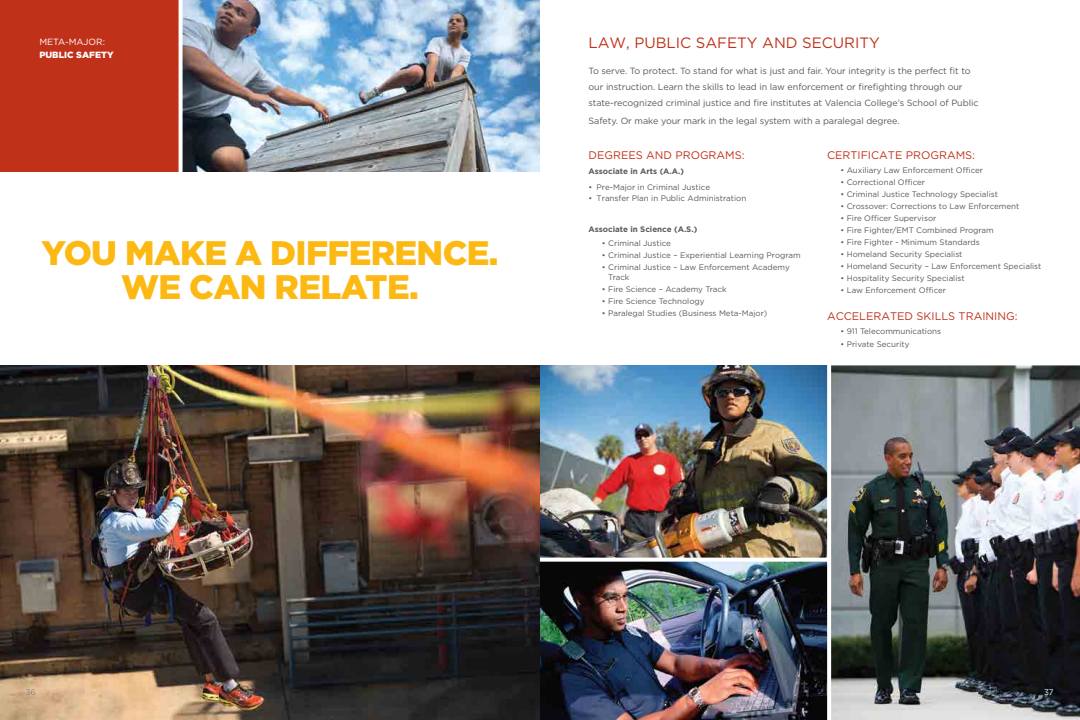
<style>
.page{position:relative;width:1080px;height:720px;background:#fff}
.page>*{position:absolute;margin:0;border:0;box-sizing:border-box;transform-origin:0 0}
.t1{font:900 34px/34px "Gotham";letter-spacing:-.02em;color:#fdb913;text-align:center}
.t2{font:15px "Gotham";color:#c0311a}
.t3{font:11px "Gotham";color:#c0311a}
.t4{font:9px/16px "Gotham";letter-spacing:-.005em;color:#58595b}
.t5{font:900 9px "Gotham";color:#fff}
.t6{font:9px "Gotham";color:#fff}
.t7{font:8px/9.5px "Gotham";color:#58595b}
.t8{font:700 8px "Gotham";color:#58595b}
.t9{font:8px "Gotham";color:#808285}
.t10{font:8px "Gotham";color:#fff}
</style>
<div class="page">
<img style="left:540px;top:365px;width:287px;height:193px">
<img style="left:540px;top:562px;width:287px;height:158px">
<svg style="left:540px;top:561px;width:287px;height:1px"></svg>
<img style="left:0;top:365px;width:540px;height:355px">
<img style="left:183px;top:0;width:357px;height:171px">
<img style="left:831px;top:365px;width:249px;height:355px">
<div style="left:0;top:0;width:178px;height:171px;background:#c0311a"></div>
<svg style="left:182px;top:0;width:1px;height:172px"></svg>
<svg style="left:827px;top:365px;width:1px;height:355px"></svg>
<p class="t6" style="left:39px;top:36px;width:67px">META-MAJOR:</p>
<p class="t5" style="left:39px;top:49px;width:76px">PUBLIC SAFETY</p>
<h1 class="t1" style="left:41px;top:235px;width:459px">YOU MAKE A DIFFERENCE.<br>WE CAN RELATE.</h1>
<h2 class="t2" style="left:588px;top:33px;width:293px">LAW, PUBLIC SAFETY AND SECURITY</h2>
<p class="t4" style="left:588px;top:62px;width:392px">To serve. To protect. To stand for what is just and fair. Your integrity is the perfect fit to our instruction. Learn the skills to lead in law enforcement or firefighting through our state-recognized criminal justice and fire institutes at Valencia College’s School of Public</p>
<p class="t4" style="left:588px;top:112px;width:313px">Safety. Or make your mark in the legal system with a paralegal degree.</p>
<h3 class="t3" style="left:827px;top:148px;width:150px">CERTIFICATE PROGRAMS:</h3>
<p class="t7" style="left:840px;top:165px;width:144px">• Auxiliary Law Enforcement Officer</p>
<p class="t7" style="left:840px;top:177px;width:86px">• Correctional Officer</p>
<p class="t7" style="left:840px;top:189px;width:159px">• Criminal Justice Technology Specialist</p>
<p class="t7" style="left:840px;top:201px;width:180px">• Crossover: Corrections to Law Enforcement</p>
<p class="t7" style="left:840px;top:213px;width:97px">• Fire Officer Supervisor</p>
<p class="t7" style="left:840px;top:225px;width:155px">• Fire Fighter/EMT Combined Program</p>
<p class="t7" style="left:840px;top:237px;width:141px">• Fire Fighter - Minimum Standards</p>
<p class="t7" style="left:840px;top:249px;width:124px">• Homeland Security Specialist</p>
<p class="t7" style="left:840px;top:261px;width:202px">• Homeland Security – Law Enforcement Specialist</p>
<p class="t7" style="left:840px;top:273px;width:126px">• Hospitality Security Specialist</p>
<p class="t7" style="left:840px;top:285px;width:107px">• Law Enforcement Officer</p>
<h3 class="t3" style="left:827px;top:310px;width:192px">ACCELERATED SKILLS TRAINING:</h3>
<p class="t7" style="left:840px;top:327px;width:102px">• 911 Telecommunications</p>
<p class="t7" style="left:840px;top:339px;width:70px">• Private Security</p>
<h3 class="t3" style="left:588px;top:148px;width:158px">DEGREES AND PROGRAMS:</h3>
<p class="t8" style="left:588px;top:166px;width:97px">Associate in Arts (A.A.)</p>
<p class="t7" style="left:588px;top:182px;width:123px">• Pre-Major in Criminal Justice</p>
<p class="t7" style="left:588px;top:193px;width:159px">• Transfer Plan in Public Administration</p>
<p class="t8" style="left:588px;top:224px;width:110px">Associate in Science (A.S.)</p>
<p class="t7" style="left:602px;top:238px;width:71px">• Criminal Justice</p>
<p class="t7" style="left:602px;top:250px;width:200px">• Criminal Justice – Experiential Learning Program</p>
<p class="t7" style="left:608px;top:262px;width:183px;text-indent:-6px">• Criminal Justice – Law Enforcement Academy<br>Track</p>
<p class="t7" style="left:602px;top:284px;width:126px">• Fire Science – Academy Track</p>
<p class="t7" style="left:602px;top:296px;width:104px">• Fire Science Technology</p>
<p class="t7" style="left:602px;top:308px;width:167px">• Paralegal Studies (Business Meta-Major)</p>
<p class="t9" style="left:26px;top:687px;width:11px">36</p>
<p class="t10" style="left:1044px;top:687px;width:11px">37</p>
</div>
